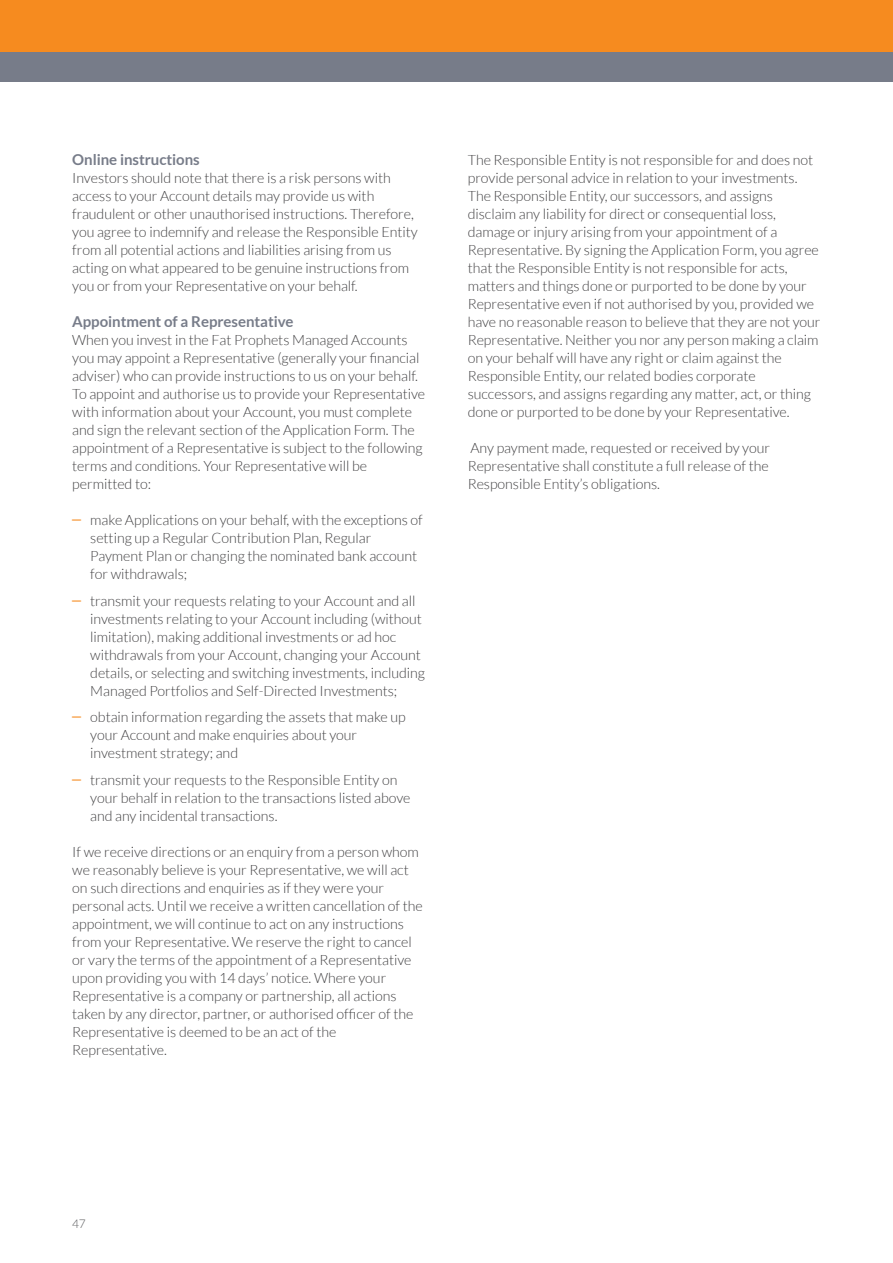
<style>
.page{position:relative;width:893px;height:1263px;background:#fff}
.page>*{position:absolute;margin:0;border:0;box-sizing:border-box;transform-origin:0 0}
.t1{font:700 15px "Lato";letter-spacing:-.005em;color:#777c89}
.t2{font:300 14.25px/18px "Lato";letter-spacing:-.005em;color:#414042}
.t3{font:300 12px "Lato";color:#58595b}
.s1{font-family:"Helvetica Neue LT Std";font-size:18px;color:#f68b1f}
</style>
<div class="page">
<div style="left:0;top:0;width:893px;height:51px;background:#f68b1f"></div>
<div style="left:0;top:53px;width:893px;height:29px;background:#777c89"></div>
<p class="t1" style="left:72px;top:151px;width:129px">Online instructions</p>
<p class="t2" style="left:72px;top:169px;width:347px">Investors should note that there is a risk persons with access to your Account details may provide us with fraudulent or other unauthorised instructions. Therefore, you agree to indemnify and release the Responsible Entity from all potential actions and liabilities arising from us acting on what appeared to be genuine instructions from you or from your Representative on your behalf.</p>
<p class="t1" style="left:72px;top:313px;width:223px">Appointment of a Representative</p>
<p class="t2" style="left:72px;top:331px;width:354px">When you invest in the Fat Prophets Managed Accounts you may appoint a Representative (generally your financial adviser) who can provide instructions to us on your behalf.<br>To appoint and authorise us to provide your Representative with information about your Account, you must complete and sign the relevant section of the Application Form. The appointment of a Representative is subject to the following terms and conditions. Your Representative will be permitted to:</p>
<p class="t2" style="left:90px;top:511px;width:334px;text-indent:-18px"><span class="s1">–</span> make Applications on your behalf, with the exceptions of setting up a Regular Contribution Plan, Regular Payment Plan or changing the nominated bank account for withdrawals;</p>
<p class="t2" style="left:90px;top:592px;width:336px;text-indent:-18px"><span class="s1">–</span> transmit your requests relating to your Account and all investments relating to your Account including (without limitation), making additional investments or ad hoc withdrawals from your Account, changing your Account details, or selecting and switching investments, including Managed Portfolios and Self-Directed Investments;</p>
<p class="t2" style="left:90px;top:708px;width:317px;text-indent:-18px"><span class="s1">–</span> obtain information regarding the assets that make up your Account and make enquiries about your investment strategy; and</p>
<p class="t2" style="left:90px;top:771px;width:322px;text-indent:-18px"><span class="s1">–</span> transmit your requests to the Responsible Entity on your behalf in relation to the transactions listed above and any incidental transactions.</p>
<p class="t2" style="left:72px;top:843px;width:352px">If we receive directions or an enquiry from a person whom we reasonably believe is your Representative, we will act on such directions and enquiries as if they were your personal acts. Until we receive a written cancellation of the appointment, we will continue to act on any instructions from your Representative. We reserve the right to cancel or vary the terms of the appointment of a Representative upon providing you with 14 days’ notice. Where your Representative is a company or partnership, all actions taken by any director, partner, or authorised officer of the Representative is deemed to be an act of the Representative.</p>
<p class="t2" style="left:468px;top:150px;width:354px">The Responsible Entity is not responsible for and does not provide personal advice in relation to your investments.<br>The Responsible Entity, our successors, and assigns disclaim any liability for direct or consequential loss, damage or injury arising from your appointment of a Representative. By signing the Application Form, you agree that the Responsible Entity is not responsible for acts, matters and things done or purported to be done by your Representative even if not authorised by you, provided we have no reasonable reason to believe that they are not your Representative. Neither you nor any person making a claim on your behalf will have any right or claim against the Responsible Entity, our related bodies corporate successors, and assigns regarding any matter, act, or thing done or purported to be done by your Representative.</p>
<p class="t2" style="left:468px;top:438px;width:304px;text-align:justify">Any payment made, requested or received by your Representative shall constitute a full release of the Responsible Entity’s obligations.</p>
<p class="t3" style="left:72px;top:1217px;width:15px">47</p>
</div>
